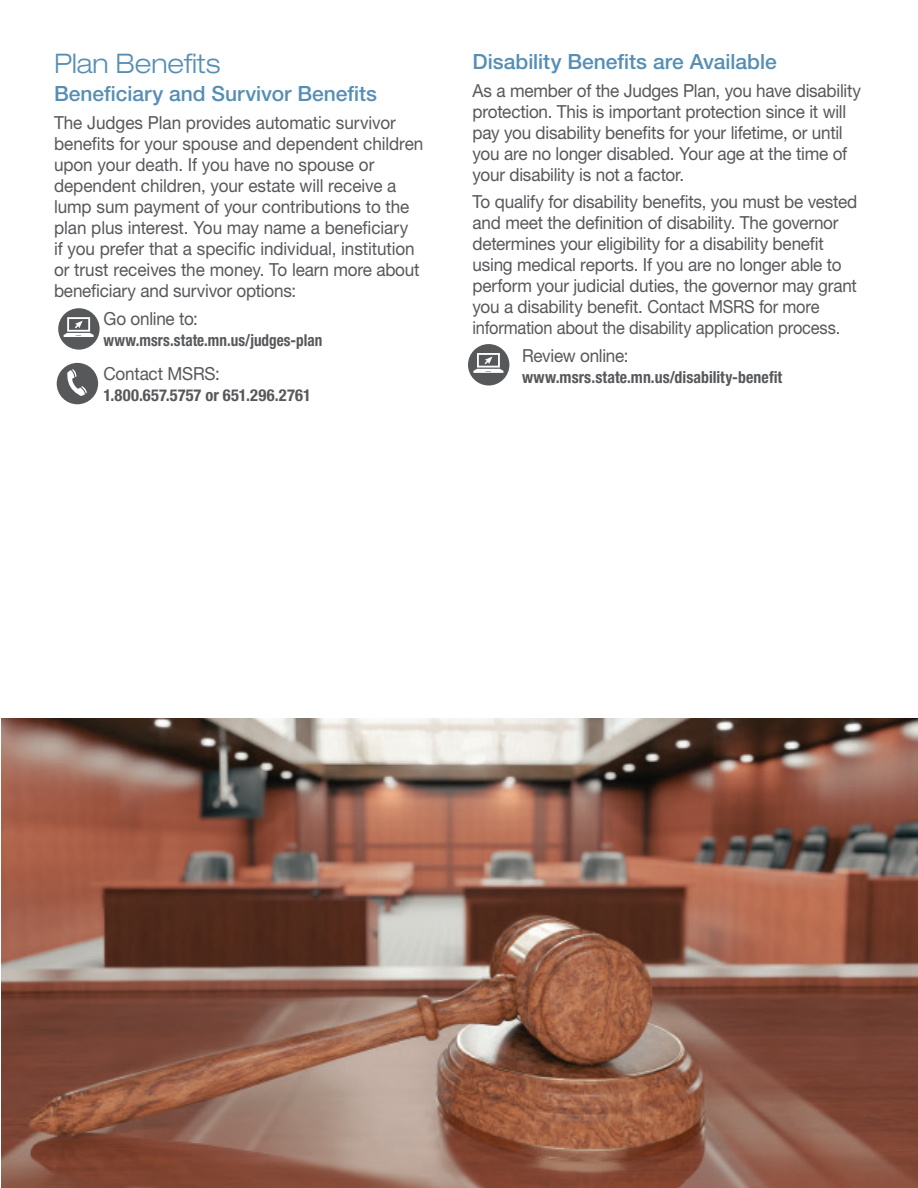
<style>
.page{position:relative;width:918px;height:1188px;background:#fff}
.page>*{position:absolute;margin:0;border:0;box-sizing:border-box;transform-origin:0 0}
.t1{font:300 expanded 27px "Helvetica Neue LT Std";color:#568eb5;scale:.95 1}
.t2{font:500 21px "Helvetica Neue LT Std";color:#568eb5}
.Body_Copy{font:18px/21px "Helvetica Neue LT Std";letter-spacing:-.01em;color:#57585a;scale:.95 1}
.Body_Copy-2{font:700 condensed 16.5px "Helvetica Neue LT Std";letter-spacing:.005em;color:#57585a;scale:.96 1}
.Body_Copy-3{font:700 condensed 16.5px "Helvetica Neue LT Std";letter-spacing:.005em;color:#57585a;scale:.92 1}
.Body_Copy-4{font:700 condensed 16.5px "Helvetica Neue LT Std";letter-spacing:.005em;color:#57585a}
</style>
<div class="page">
<div style="left:58px;top:308px;width:42px;height:42px;background:#57585a;border-radius:50%"></div>
<svg style="left:64px;top:317px;width:30px;height:20px"></svg>
<div style="left:468px;top:344px;width:41px;height:42px;background:#57585a;border-radius:50%"></div>
<svg style="left:473px;top:353px;width:30px;height:20px"></svg>
<div style="left:57px;top:363px;width:41px;height:41px;background:#57585a;border-radius:50%"></div>
<svg style="left:67px;top:369px;width:20px;height:27px"></svg>
<img style="left:2px;top:718px;width:916px;height:470px">
<h1 class="t1" style="left:54px;top:48px;width:177px">Plan Benefits</h1>
<h2 class="t2" style="left:54px;top:81px;width:325px">Beneficiary and Survivor Benefits</h2>
<h2 class="Body_Copy" style="left:54px;top:112px;width:390px">The Judges Plan provides automatic survivor benefits for your spouse and dependent children upon your death. If you have no spouse or dependent children, your estate will receive a lump sum payment of your contributions to the plan plus interest. You may name a beneficiary<br>if you prefer that a specific individual, institution or trust receives the money. To learn more about beneficiary and survivor options:</h2>
<p class="Body_Copy" style="left:104px;top:307px;width:101px">Go online to:</p>
<p class="Body_Copy-3" style="left:104px;top:330px;width:239px">www.msrs.state.mn.us/judges-plan</p>
<p class="Body_Copy" style="left:104px;top:363px;width:124px">Contact MSRS:</p>
<p class="Body_Copy-4" style="left:104px;top:385px;width:209px">1.800.657.5757 or 651.296.2761</p>
<h2 class="t2" style="left:472px;top:49px;width:306px">Disability Benefits are Available</h2>
<p class="Body_Copy" style="left:472px;top:80px;width:411px">As a member of the Judges Plan, you have disability protection. This is important protection since it will pay you disability benefits for your lifetime, or until you are no longer disabled. Your age at the time of your disability is not a factor.</p>
<p class="Body_Copy" style="left:472px;top:191px;width:407px">To qualify for disability benefits, you must be vested and meet the definition of disability. The governor determines your eligibility for a disability benefit using medical reports. If you are no longer able to perform your judicial duties, the governor may grant you a disability benefit. Contact MSRS for more information about the disability application process.</p>
<p class="Body_Copy" style="left:522px;top:345px;width:114px">Review online:</p>
<p class="Body_Copy-2" style="left:522px;top:367px;width:273px">www.msrs.state.mn.us/disability-benefit</p>
</div>
